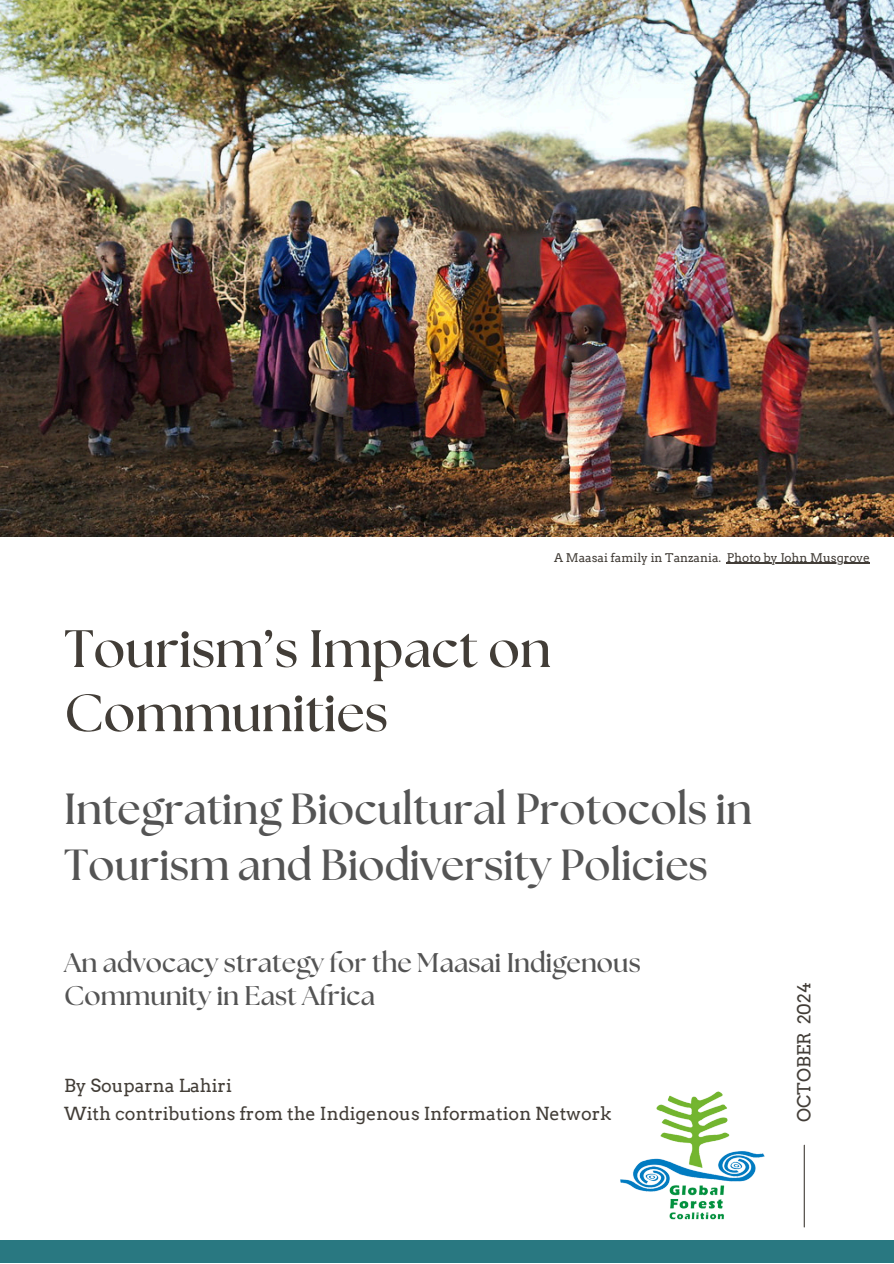
<style>
.page{position:relative;width:894px;height:1264px;background:#fff}
.page>*{position:absolute;margin:0;border:0;box-sizing:border-box;transform-origin:0 0}
.t1{font:700 52.5px/64.2px "The Seasons";color:#423d37}
.t2{font:700 43.5px/55.2px "The Seasons";color:#545454}
.t3{font:700 27px/32.7px "The Seasons";color:#545454}
.t4{font:18px/28.2px "Arvo";color:#423d37}
.t5{font:12px "Arvo";color:#423d37}
</style>
<div class="page">
<hr style="left:803px;top:1145px;width:1px;height:81px;background:#423d37">
<img style="left:620px;top:1091px;width:143px;height:129px">
<div style="left:0;top:1240px;width:893px;height:23px;background:#297881"></div>
<img style="left:0;top:0;width:893px;height:537px">
<hr style="left:726px;top:562px;width:143px;height:1px;background:#423d37">
<h5 class="t5" style="left:554px;top:550px;width:168px">A Maasai family in Tanzania.</h5>
<p class="t5" style="left:726px;top:550px;width:145px">Photo by John Musgrove</p>
<h1 class="t1" style="left:64px;top:619px;width:488px">Tourism’s Impact on<br>Communities</h1>
<h4 class="t2" style="left:64px;top:783px;width:689px">Integrating Biocultural Protocols in<br>Tourism and Biodiversity Policies</h4>
<h3 class="t3" style="left:64px;top:947px;width:578px">An advocacy strategy for the Maasai Indigenous<br>Community in East Africa</h3>
<h2 class="t4" style="left:64px;top:1071px;width:548px">By Souparna Lahiri<br>With contributions from the Indigenous Information Network</h2>
<h3 class="t4" style="left:789px;top:1122px;width:141px;rotate:-90deg">OCTOBER 2024</h3>
</div>
